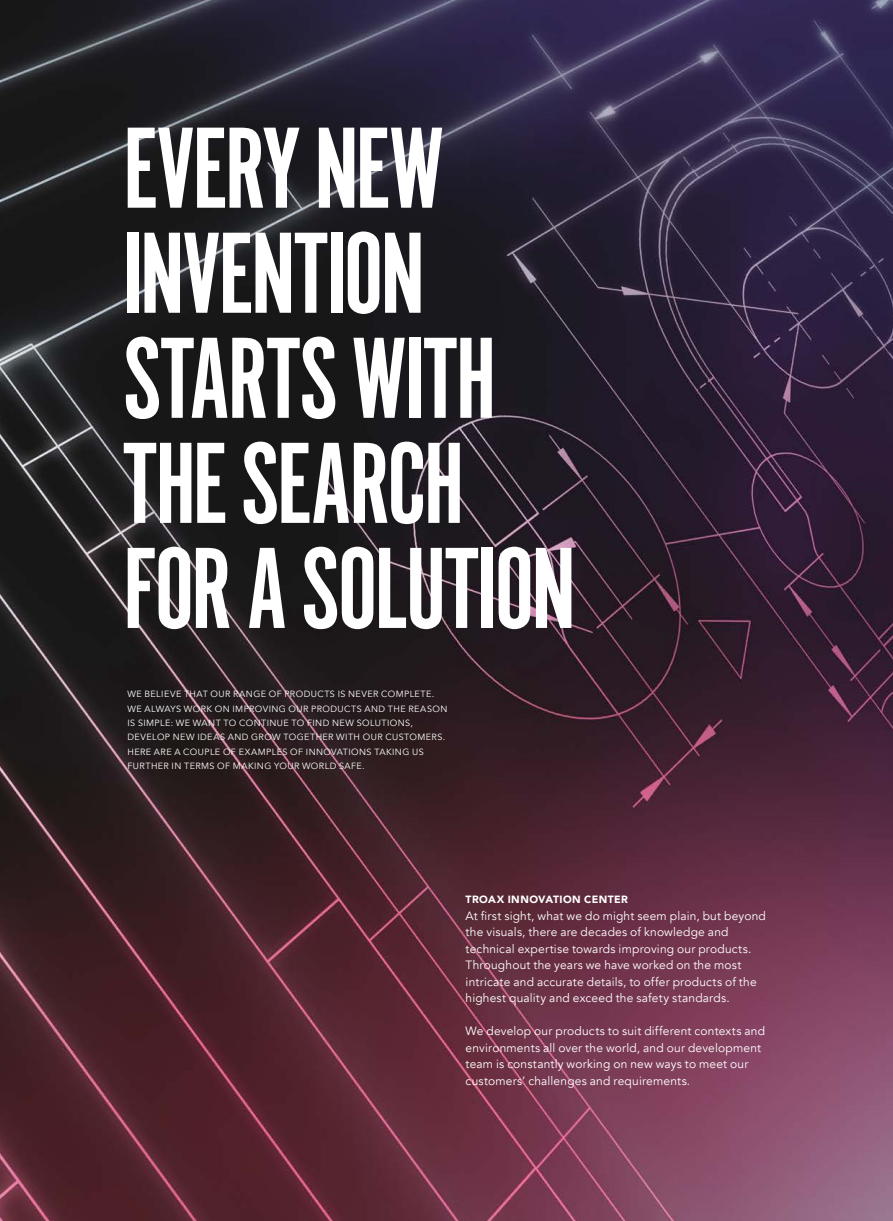
<style>
.page{position:relative;width:893px;height:1221px;background:#fff}
.page>*{position:absolute;margin:0;border:0;box-sizing:border-box;transform-origin:0 0}
.t1{font:120px/105px "Alternate Got No 1 D";letter-spacing:-.025em;color:#fff}
.t2{font:12px/16.5px "Avenir";letter-spacing:.015em;color:#fff}
.t3{font:900 10.5px "Avenir";letter-spacing:.04em;color:#fff}
.t4{font:9px/14.4px "Avenir";letter-spacing:.05em;color:#fff}
</style>
<div class="page">
<img style="left:0;top:0;width:893px;height:1220px">
<hr style="left:892px;top:0;width:1px;height:638px;background:#000">
<h1 class="t1" style="left:123px;top:119px;width:455px">EVERY NEW<br>INVENTION<br>STARTS WITH<br>THE SEARCH<br>FOR A SOLUTION</h1>
<p class="t4" style="left:128px;top:687px;width:321px">WE BELIEVE THAT OUR RANGE OF PRODUCTS IS NEVER COMPLETE.<br>WE ALWAYS WORK ON IMPROVING OUR PRODUCTS AND THE REASON IS SIMPLE: WE WANT TO CONTINUE TO FIND NEW SOLUTIONS, DEVELOP NEW IDEAS AND GROW TOGETHER WITH OUR CUSTOMERS.<br>HERE ARE A COUPLE OF EXAMPLES OF INNOVATIONS TAKING US FURTHER IN TERMS OF MAKING YOUR WORLD SAFE.</p>
<p class="t3" style="left:466px;top:890px;width:164px">TROAX INNOVATION CENTER</p>
<p class="t2" style="left:466px;top:907px;width:302px">At first sight, what we do might seem plain, but beyond the visuals, there are decades of knowledge and technical expertise towards improving our products.<br>Throughout the years we have worked on the most intricate and accurate details, to offer products of the highest quality and exceed the safety standards.</p>
<p class="t2" style="left:466px;top:1023px;width:301px">We develop our products to suit different contexts and environments all over the world, and our development team is constantly working on new ways to meet our customers’ challenges and requirements.</p>
</div>
